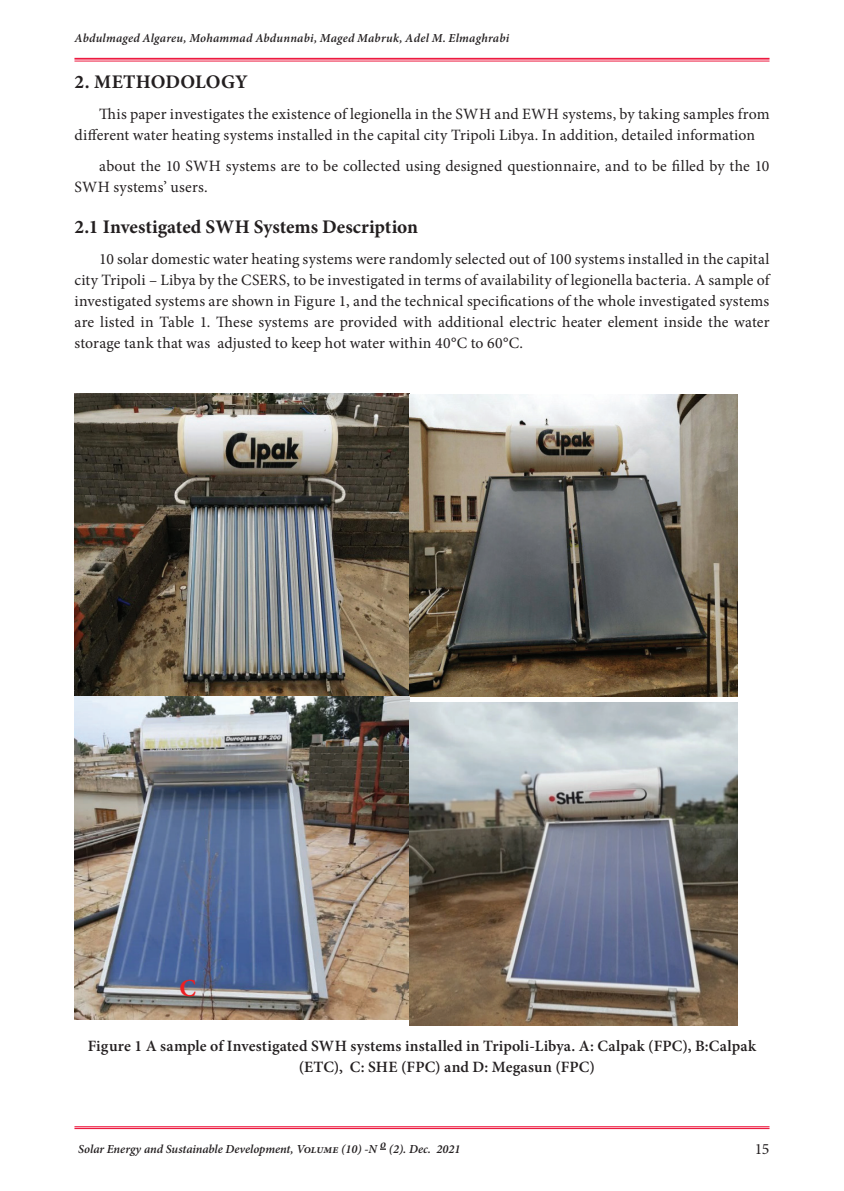
<style>
.page{position:relative;width:844px;height:1191px;background:#fff}
.page>*{position:absolute;margin:0;border:0;box-sizing:border-box;transform-origin:0 0}
.t1{font:700 24.5px "Minion Pro";color:#ee1f23}
.t2{font:700 19.25px "Minion Pro";color:#231f20}
.t3{font:15.75px/21px "Minion Pro";letter-spacing:.01em;color:#231f20}
.t4{font:600 15.75px/21px "Minion Pro";letter-spacing:.01em;color:#231f20}
.t5{font:italic 600 12.25px "Minion Pro";letter-spacing:.01em;color:#231f20}
.t6{font:italic 600 12.25px "Minion Pro";letter-spacing:-.01em;color:#231f20}
</style>
<div class="page">
<hr style="left:74px;top:1126px;width:695px;height:1px;background:#ed1a40">
<hr style="left:74px;top:1127px;width:695px;height:2px;background:#ed1a40">
<hr style="left:74px;top:58px;width:695px;height:2px;background:#ed1a40">
<hr style="left:74px;top:61px;width:695px;height:1px;background:#ed1a40">
<img style="left:74px;top:393px;width:663px;height:303px">
<img style="left:74px;top:697px;width:335px;height:322px">
<img style="left:409px;top:702px;width:328px;height:323px">
<p class="t5" style="left:74px;top:29px;width:436px">Abdulmaged Algareu, Mohammad Abdunnabi, Maged Mabruk, Adel M. Elmaghrabi</p>
<p class="t2" style="left:74px;top:69px;width:175px">2. METHODOLOGY</p>
<p class="t3" style="left:74px;top:104px;width:696px;text-indent:25px">This paper investigates the existence of legionella in the SWH and EWH systems, by taking samples from different water heating systems installed in the capital city Tripoli Libya In. addition, detailed information</p>
<p class="t3" style="left:74px;top:156px;width:696px;text-indent:25px">about the 10 SWH systems are to be collected using designed questionnaire, and to be filled by the 10<br>SWH systems’ users.</p>
<p class="t2" style="left:74px;top:213px;width:345px">2.1 Investigated SWH Systems Description</p>
<p class="t3" style="left:99px;top:249px;width:671px">10 solar domestic water heating systems were randomly selected out of 100 systems installed in the capital</p>
<p class="t3" style="left:74px;top:270px;width:696px">city Tripoli – Libya by the CSERS to, be investigated in terms of availability of legionella bacteria A. sample of</p>
<p class="t3" style="left:74px;top:291px;width:696px">investigated systems are shown in Figure 1, and the technical specifications of the whole investigated systems</p>
<p class="t3" style="left:74px;top:312px;width:696px">are listed in Table 1. These systems are provided with additional electric heater element inside the water</p>
<p class="t3" style="left:217px;top:333px;width:307px">adjusted to keep hot water within 40°C to 60°C.</p>
<p class="t3" style="left:74px;top:333px;width:137px">storage tank that was</p>
<h1 class="t1" style="left:179px;top:970px;width:18px">C</h1>
<p class="t4" style="left:298px;top:1035px;width:459px;text-indent:-211px">Figure A1 sample of Investigated SWH systems installed in Tripoli-Libya A. : Calpak (FPC B,) :Calpak (ETC C,) : SHE (FPC) and D: Megasun (FPC(</p>
<p class="t5" style="left:380px;top:1135px;width:7px">o</p>
<p class="t3" style="left:754px;top:1138px;width:16px">15</p>
<p class="t6" style="left:78px;top:1140px;width:300px">Solar Energy and Sustainable Development, Volume ( 1 0 N-)</p>
<p class="t5" style="left:388px;top:1140px;width:73px">.)2( Dec. 2021</p>
</div>
